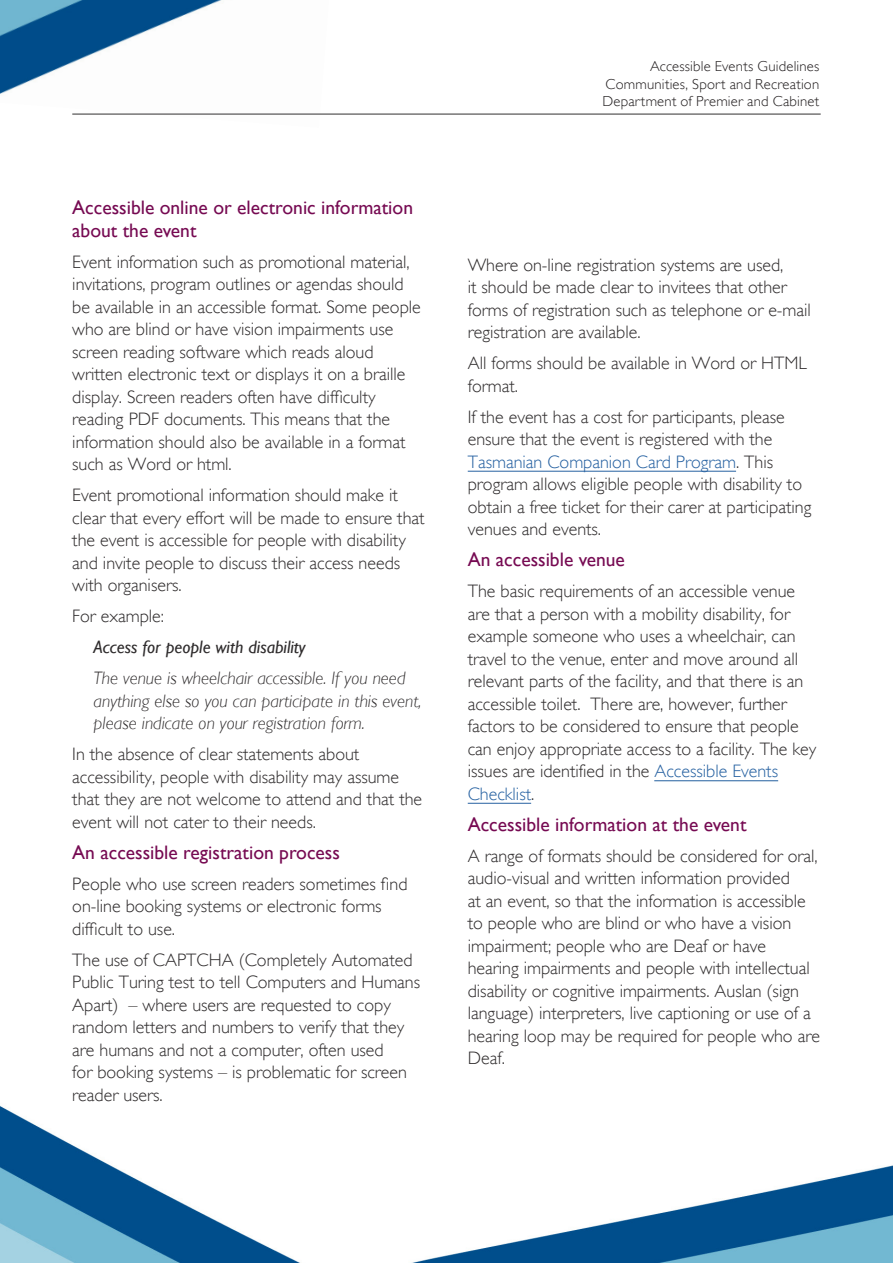
<style>
.page{position:relative;width:893px;height:1263px;background:#fff}
.page>*{position:absolute;margin:0;border:0;box-sizing:border-box;transform-origin:0 0}
.Caption_H4{font:19.5px/22.5px "Gill Sans";color:#760a52}
.BodyP{font:19.5px "Gill Sans";color:#760a52}
.BodyP-2{font:300 18px/22.5px "Gill Sans";color:#2e2b2c}
.BodyP-3{font:italic 300 18px/22.5px "Gill Sans";color:#2e2b2c}
.BodyP-4{font:italic 18px "Gill Sans";color:#2e2b2c}
.t1{font:300 14.4px/17.2px "Gill Sans";letter-spacing:.015em;color:#231f20;text-align:justify}
.s1{color:#2661a1}
</style>
<div class="page">
<img style="left:0;top:1105px;width:893px;height:158px">
<img style="left:0;top:0;width:331px;height:114px">
<hr style="left:72px;top:114px;width:749px;height:1px;background:#312f30">
<hr style="left:468px;top:471px;width:268px;height:1px;background:#2661a1">
<hr style="left:654px;top:780px;width:124px;height:1px;background:#2661a1">
<hr style="left:468px;top:803px;width:63px;height:1px;background:#2661a1">
<h4 class="Caption_H4" style="left:72px;top:197px;width:342px">Accessible online or electronic information about the event</h4>
<p class="BodyP-2" style="left:72px;top:250px;width:350px">Event information such as promotional material, invitations, program outlines or agendas should be available in an accessible format. Some people who are blind or have vision impairments use screen reading software which reads aloud written electronic text or displays it on a braille display. Screen readers often have difficulty reading PDF documents. This means that the information should also be available in a format such as Word or html.</p>
<p class="BodyP-2" style="left:72px;top:484px;width:354px">Event promotional information should make it clear that every effort will be made to ensure that the event is accessible for people with disability and invite people to discuss their access needs with organisers.</p>
<p class="BodyP-2" style="left:72px;top:605px;width:93px">For example:</p>
<p class="BodyP-4" style="left:94px;top:637px;width:214px">Access for people with disability</p>
<p class="BodyP-3" style="left:94px;top:667px;width:329px">The venue is wheelchair accessible. If you need anything else so you can participate in this event, please indicate on your registration form.</p>
<p class="BodyP-2" style="left:72px;top:743px;width:351px">In the absence of clear statements about accessibility, people with disability may assume that they are not welcome to attend and that the event will not cater to their needs.</p>
<h4 class="Caption_H4" style="left:72px;top:841px;width:269px">An accessible registration process</h4>
<p class="BodyP-2" style="left:72px;top:873px;width:337px">People who use screen readers sometimes find on-line booking systems or electronic forms difficult to use.</p>
<p class="BodyP-2" style="left:72px;top:948px;width:349px">The use of CAPTCHA (Completely Automated Public Turing test to tell Computers and Humans Apart) – where users are requested to copy random letters and numbers to verify that they are humans and not a computer, often used<br>for booking systems – is problematic for screen reader users.</p>
<p class="t1" style="left:602px;top:58px;width:218px;text-indent:48px">Accessible Events Guidelines Communities, Sport and Recreation Department of Premier and Cabinet</p>
<p class="BodyP-2" style="left:468px;top:254px;width:345px">Where on-line registration systems are used,<br>it should be made clear to invitees that other forms of registration such as telephone or e-mail registration are available.</p>
<p class="BodyP-2" style="left:468px;top:352px;width:341px">All forms should be available in Word or HTML format.</p>
<p class="BodyP-2" style="left:468px;top:406px;width:345px">If the event has a cost for participants, please ensure that the event is registered with the <span class="s1">Tasmanian Companion Card Program</span>. This program allows eligible people with disability to obtain a free ticket for their carer at participating venues and events.</p>
<p class="BodyP" style="left:468px;top:548px;width:159px">An accessible venue</p>
<p class="BodyP-2" style="left:468px;top:580px;width:350px">The basic requirements of an accessible venue are that a person with a mobility disability, for example someone who uses a wheelchair, can travel to the venue, enter and move around all relevant parts of the facility, and that there is an accessible toilet. There are, however, further factors to be considered to ensure that people can enjoy appropriate access to a facility. The key issues are identified in the <span class="s1">Accessible Events Checklist</span>.</p>
<p class="BodyP" style="left:468px;top:813px;width:280px">Accessible information at the event</p>
<p class="BodyP-2" style="left:468px;top:845px;width:354px">A range of formats should be considered for oral, audio-visual and written information provided<br>at an event, so that the information is accessible to people who are blind or who have a vision impairment; people who are Deaf or have hearing impairments and people with intellectual disability or cognitive impairments. Auslan (sign language) interpreters, live captioning or use of a hearing loop may be required for people who are Deaf.</p>
</div>
